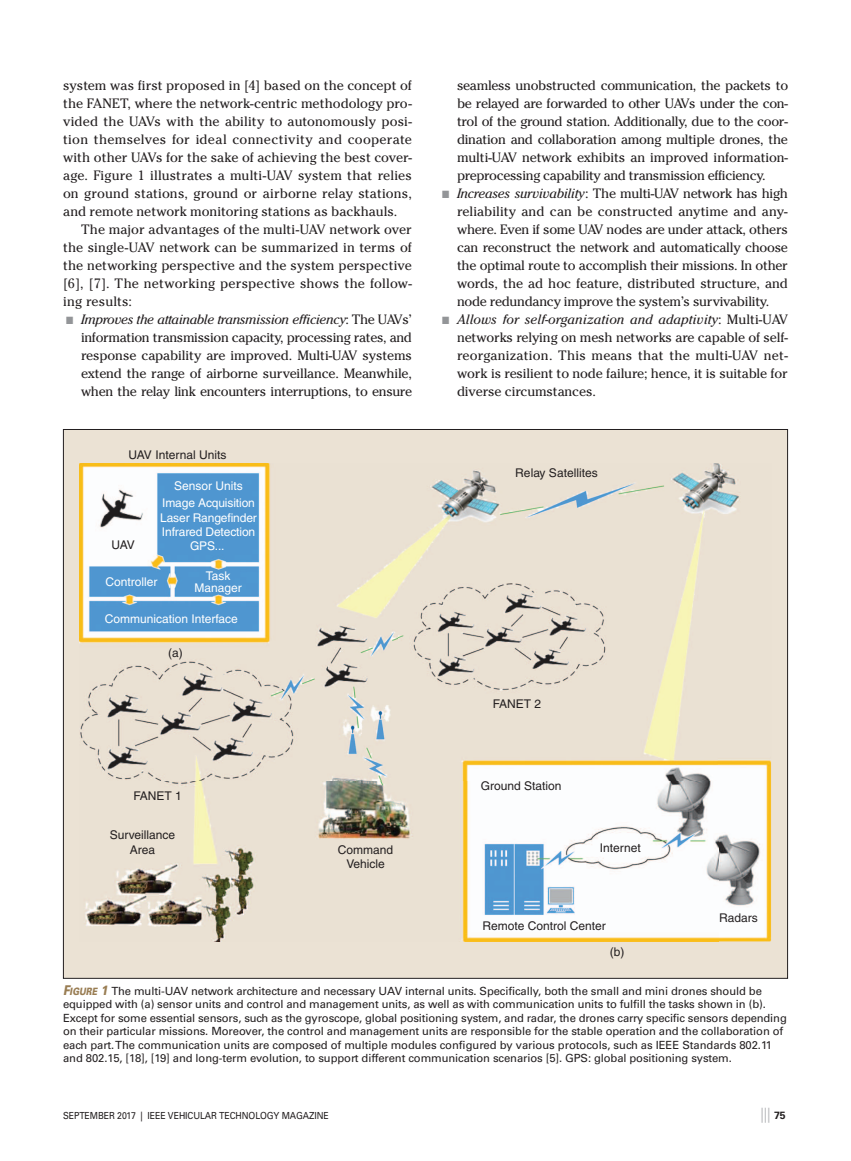
<style>
.page{position:relative;width:851px;height:1161px;background:#fff}
.page>*{position:absolute;margin:0;border:0;box-sizing:border-box;transform-origin:0 0}
.t1{font:15px "Univers LT Std";color:#bcbdc0;scale:.9 1}
.t2{font:13.5px/18px "Cheltenham Std";letter-spacing:-.02em;color:#231f20;text-align:justify}
.t3{font:12px/14.4px "Helvetica";color:#231f20;text-align:center}
.t4{font:12px/17.2px "Helvetica";letter-spacing:-.01em;color:#fff;text-align:center}
.t5{font:11.25px/13.5px "Univers LT Std";letter-spacing:-.01em;color:#231f20}
.t6{font:9.75px "Univers LT Std";letter-spacing:-.01em;color:#231f20;scale:.9 1}
.s1{color:#939598}
.s2{font-style:italic}
.s3{font-weight:900;font-style:italic;font-size:13.5px;color:#997d53}
.s4{font-weight:900;font-style:italic;font-size:10.2px;color:#997d53}
.s5{font-weight:700;font-size:10.5px;color:#231f20}
</style>
<div class="page">
<div style="left:63px;top:429px;width:724px;height:549px;background:#ebe2d4"></div>
<img style="left:80px;top:464px;width:691px;height:477px">
<p class="t2" style="left:63px;top:76px;width:350px">system was first proposed in [4] based on the concept of the FANET, where the network-centric methodology pro&shy;vided the UAVs with the ability to autonomously posi&shy;tion themselves for ideal connectivity and cooperate with other UAVs for the sake of achieving the best cover&shy;age. Figure 1 illustrates a multi-UAV system that relies on ground stations, ground or airborne relay stations, and remote network monitoring stations as backhauls.</p>
<p class="t2" style="left:63px;top:220px;width:350px;text-indent:18px">The major advantages of the multi-UAV network over the single-UAV network can be summarized in terms of the networking perspective and the system perspective [6], [7]. The networking perspective shows the follow&shy;ing results:</p>
<p class="t2" style="left:81px;top:310px;width:332px;text-indent:-15px"><span class="s1">■</span> <span class="s2">Improves the attainable transmission efficiency</span>: The UAVs’ information transmission capacity, processing rates, and response capability are improved. Multi-UAV systems extend the range of airborne surveillance. Meanwhile, when the relay link encounters interruptions, to ensure</p>
<p class="t3" style="left:129px;top:447px;width:99px">UAV Internal Units</p>
<p class="t4" style="left:162px;top:477px;width:94px">Sensor Units<br>Image Acquisition</p>
<p class="t4" style="left:160px;top:510px;width:98px;line-height:14.4px;text-align:left">Laser Rangefinder<br>Infrared Detection</p>
<p class="t3" style="left:111px;top:538px;width:25px">UAV</p>
<p class="t4" style="left:190px;top:537px;width:36px">GPS...</p>
<p class="t4" style="left:105px;top:573px;width:54px">Controller</p>
<p class="t4" style="left:194px;top:570px;width:49px;line-height:11.4px">Task<br>Manager</p>
<p class="t4" style="left:105px;top:610px;width:134px">Communication Interface</p>
<p class="t3" style="left:168px;top:645px;width:16px">(a)</p>
<p class="t3" style="left:134px;top:789px;width:50px">FANET 1</p>
<p class="t3" style="left:110px;top:828px;width:67px">Surveillance<br>Area</p>
<p class="t3" style="left:338px;top:842px;width:57px">Command<br>Vehicle</p>
<p class="t2" style="left:457px;top:76px;width:332px">seamless unobstructed communication, the packets to be relayed are forwarded to other UAVs under the con&shy;trol of the ground station. Additionally, due to the coor&shy;dination and collaboration among multiple drones, the multi-UAV network exhibits an improved information&shy;preprocessing capability and transmission efficiency.</p>
<p class="t2" style="left:457px;top:184px;width:332px;text-indent:-15px"><span class="s1">■</span> <span class="s2">Increases survivability</span>: The multi-UAV network has high reliability and can be constructed anytime and any&shy;where. Even if some UAV nodes are under attack, others can reconstruct the network and automatically choose the optimal route to accomplish their missions. In other words, the ad hoc feature, distributed structure, and node redundancy improve the system’s survivability.</p>
<p class="t2" style="left:457px;top:310px;width:332px;text-indent:-15px"><span class="s1">■</span> <span class="s2">Allows for self-organization and adaptivity</span>: Multi-UAV networks relying on mesh networks are capable of self&shy;reorganization. This means that the multi-UAV net&shy;work is resilient to node failure; hence, it is suitable for diverse circumstances.</p>
<p class="t3" style="left:515px;top:465px;width:84px">Relay Satellites</p>
<p class="t3" style="left:493px;top:696px;width:50px">FANET 2</p>
<p class="t3" style="left:480px;top:779px;width:82px">Ground Station</p>
<p class="t3" style="left:600px;top:841px;width:42px">Internet</p>
<p class="t3" style="left:482px;top:919px;width:125px">Remote Control Center</p>
<p class="t3" style="left:610px;top:945px;width:16px">(b)</p>
<p class="t3" style="left:719px;top:911px;width:40px">Radars</p>
<p class="t5" style="left:63px;top:984px;width:110px"><span class="s3">F</span><span class="s4">IGURE</span> <span class="s3">1</span> The multi-UAV</p>
<p class="t5" style="left:191px;top:984px;width:196px">network architecture and necessary UAV</p>
<p class="t5" style="left:63px;top:984px;width:725px;text-indent:342px">internal units. Specifically, both the small and mini drones should be equipped with (a) sensor units and control and management units, as well as with communication units to fulfill the tasks shown in (b).<br>Except for some essential sensors, such as the gyroscope, global positioning system, and radar, the drones carry specific sensors depending on their particular missions. Moreover, the control and management units are responsible for the stable operation and the collaboration of each part. The communication units are composed of multiple modules configured by various protocols, such as IEEE</p>
<p class="t5" style="left:63px;top:1038px;width:710px;text-indent:619px">Standards 802.11 and 802.15, [18], [19] and long-term evolution, to support different communication scenarios [5]. GPS: global positioning system.</p>
<p class="t6" style="left:63px;top:1110px;width:103px">September 2017 | IEEE</p>
<p class="t6" style="left:168px;top:1110px;width:180px">vehicular technology magazi ne</p>
<p class="t1" style="left:760px;top:1105px;width:30px">||| <span class="s5">75</span></p>
</div>
